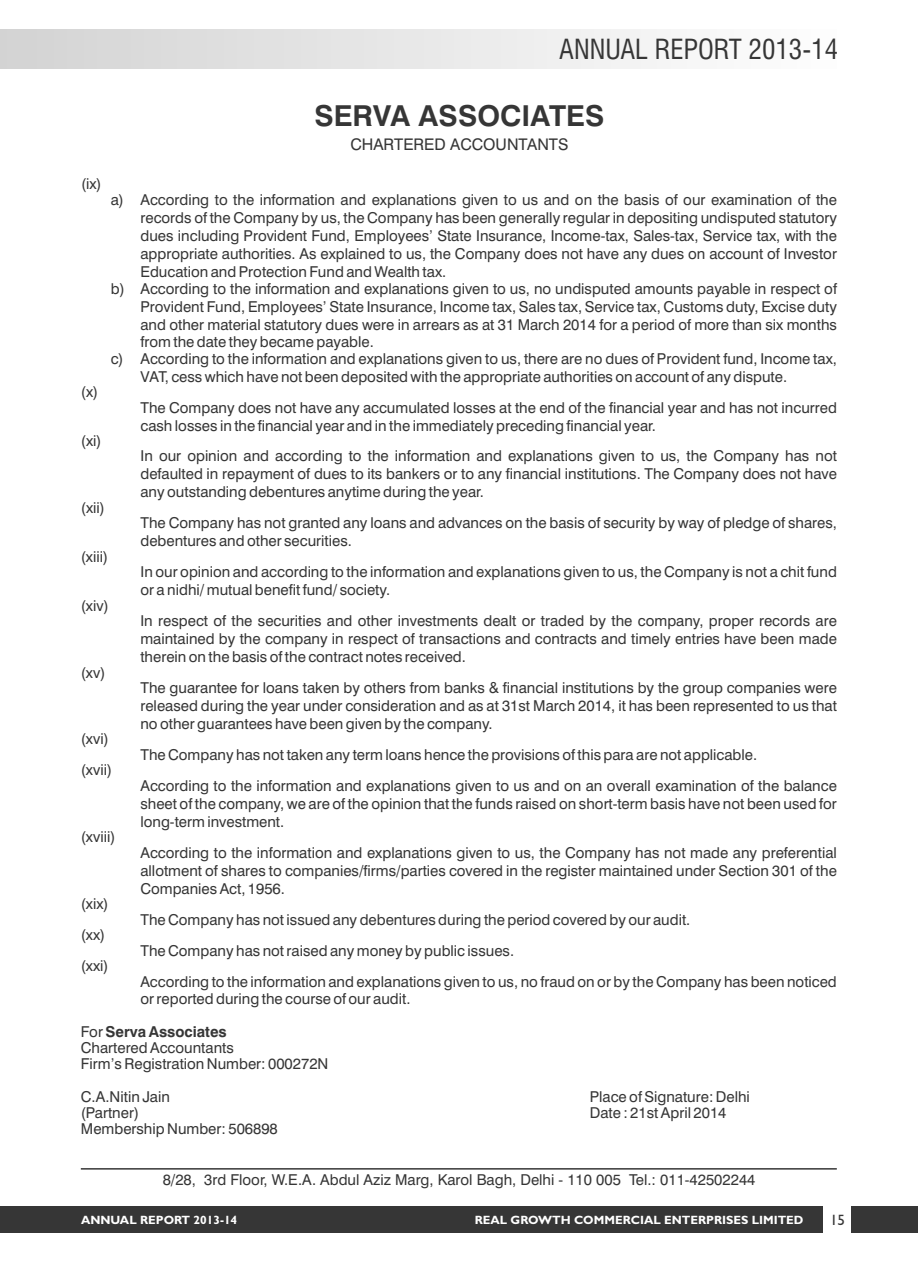
<style>
.page{position:relative;width:918px;height:1269px;background:#fff}
.page>*{position:absolute;margin:0;border:0;box-sizing:border-box;transform-origin:0 0}
.t1{font:700 28.8px "Swiss 721 BT";color:#363636}
.t2{font:condensed 27px "Swiss 721 BT";color:#363636}
.t3{font:16.05px "Swiss 721 BT";color:#363636}
.t4{font:15px/18px "Swiss 721 BT";color:#363636;text-align:justify}
.t5{font:15px "Gill Sans";color:#363636}
.t6{font:700 12px "Gill Sans";color:#fff}
.s1{font-weight:700}
</style>
<div class="page">
<div style="left:0;top:29px;width:837px;height:39px;background:linear-gradient(to right,#d3d3d3,#fefefe)"></div>
<div style="left:0;top:1207px;width:918px;height:26px;background:#363636"></div>
<div style="left:823px;top:1206px;width:28px;height:28px;background:#fff"></div>
<hr style="left:81px;top:1168px;width:756px;height:2px;background:#363636">
<h2 class="t2" style="left:559px;top:38px;width:281px">ANNUAL REPORT 2013-14</h2>
<h1 class="t1" style="left:314px;top:104px;width:291px">SERVA ASSOCIATES</h1>
<p class="t3" style="left:350px;top:138px;width:219px">CHARTERED ACCOUNTANTS</p>
<p class="t4" style="left:81px;top:176px;width:22px">(ix)</p>
<p class="t4" style="left:141px;top:193px;width:698px;text-indent:-30px">a) According to the information and explanations given to us and on the basis of our examination of the records of the Company by us, the Company has been generally regular in depositing undisputed statutory dues including Provident Fund, Employees’ State Insurance, Income-tax, Sales-tax, Service tax, with the appropriate authorities. As explained to us, the Company does not have any dues on account of Investor Education and Protection Fund and Wealth tax.</p>
<p class="t4" style="left:140px;top:281px;width:698px;text-indent:-30px">b) According to the information and explanations given to us, no undisputed amounts payable in respect of Provident Fund, Employees’ State Insurance, Income tax, Sales tax, Service tax, Customs duty, Excise duty and other material statutory dues were in arrears as at 31 March 2014 for a period of more than six months from the date they became payable.</p>
<p class="t4" style="left:140px;top:351px;width:698px;text-indent:-30px">c) According to the information and explanations given to us, there are no dues of Provident fund, Income tax,<br>VAT, cess which have not been deposited with the appropriate authorities on account of any dispute.</p>
<p class="t4" style="left:81px;top:384px;width:19px">(x)</p>
<p class="t4" style="left:140px;top:400px;width:698px">The Company does not have any accumulated losses at the end of the financial year and has not incurred cash losses in the financial year and in the immediately preceding financial year.</p>
<p class="t4" style="left:81px;top:433px;width:22px">(xi)</p>
<p class="t4" style="left:140px;top:449px;width:698px">In our opinion and according to the information and explanations given to us, the Company has not defaulted in repayment of dues to its bankers or to any financial institutions. The Company does not have any outstanding debentures anytime during the year.</p>
<p class="t4" style="left:81px;top:500px;width:25px">(xii)</p>
<p class="t4" style="left:140px;top:515px;width:698px">The Company has not granted any loans and advances on the basis of security by way of pledge of shares, debentures and other securities.</p>
<p class="t4" style="left:81px;top:549px;width:29px">(xiii)</p>
<p class="t4" style="left:81px;top:598px;width:29px">(xiv)</p>
<p class="t4" style="left:140px;top:564px;width:698px">In our opinion and according to the information and explanations given to us, the Company is not a chit fund or a nidhi/ mutual benefit fund/ society.</p>
<p class="t4" style="left:140px;top:613px;width:698px">In respect of the securities and other investments dealt or traded by the company, proper records are maintained by the company in respect of transactions and contracts and timely entries have been made therein on the basis of the contract notes received.</p>
<p class="t4" style="left:81px;top:665px;width:26px">(xv)</p>
<p class="t4" style="left:140px;top:680px;width:698px">The guarantee for loans taken by others from banks &amp; financial institutions by the group companies were released during the year under consideration and as at 31st March 2014, it has been represented to us that no other guarantees have been given by the company.</p>
<p class="t4" style="left:81px;top:732px;width:29px">(xvi)</p>
<p class="t4" style="left:140px;top:747px;width:618px">The Company has not taken any term loans hence the provisions of this para are not applicable.</p>
<p class="t4" style="left:81px;top:763px;width:33px">(xvii)</p>
<p class="t4" style="left:140px;top:778px;width:698px">According to the information and explanations given to us and on an overall examination of the balance sheet of the company, we are of the opinion that the funds raised on short-term basis have not been used for long-term investment.</p>
<p class="t4" style="left:81px;top:829px;width:36px">(xviii)</p>
<p class="t4" style="left:140px;top:845px;width:698px">According to the information and explanations given to us, the Company has not made any preferential allotment of shares to companies/firms/parties covered in the register maintained under Section 301 of the Companies Act, 1956.</p>
<p class="t4" style="left:81px;top:896px;width:29px">(xix)</p>
<p class="t4" style="left:140px;top:912px;width:551px">The Company has not issued any debentures during the period covered by our audit.</p>
<p class="t4" style="left:81px;top:927px;width:26px">(xx)</p>
<p class="t4" style="left:140px;top:943px;width:375px">The Company has not raised any money by public issues.</p>
<p class="t4" style="left:81px;top:958px;width:29px">(xxi)</p>
<p class="t4" style="left:140px;top:974px;width:698px">According to the information and explanations given to us, no fraud on or by the Company has been noticed or reported during the course of our audit.</p>
<p class="t4" style="left:81px;top:1025px;width:249px;line-height:16.2px;text-align:left">For <span class="s1">Serva Associates<br></span>Chartered Accountants<br>Firm’s Registration Number: 000272N</p>
<p class="t4" style="left:81px;top:1089px;width:91px">C.A.Nitin Jain</p>
<p class="t4" style="left:590px;top:1089px;width:162px">Place of Signature: Delhi</p>
<p class="t4" style="left:81px;top:1105px;width:60px">(Partner)</p>
<p class="t4" style="left:590px;top:1105px;width:138px">Date : 21st April 2014</p>
<p class="t4" style="left:81px;top:1121px;width:198px">Membership Number: 506898</p>
<p class="t4" style="left:163px;top:1172px;width:594px">8/28, 3rd Floor, W.E.A. Abdul Aziz Marg, Karol Bagh, Delhi - 110 005 Tel.: 011-42502244</p>
<p class="t6" style="left:81px;top:1216px;width:158px">ANNUAL REPORT 2013-14</p>
<p class="t6" style="left:475px;top:1216px;width:330px">REAL GROWTH COMMERCIAL ENTERPRISES LIMITED</p>
<p class="t5" style="left:830px;top:1215px;width:16px">15</p>
</div>
